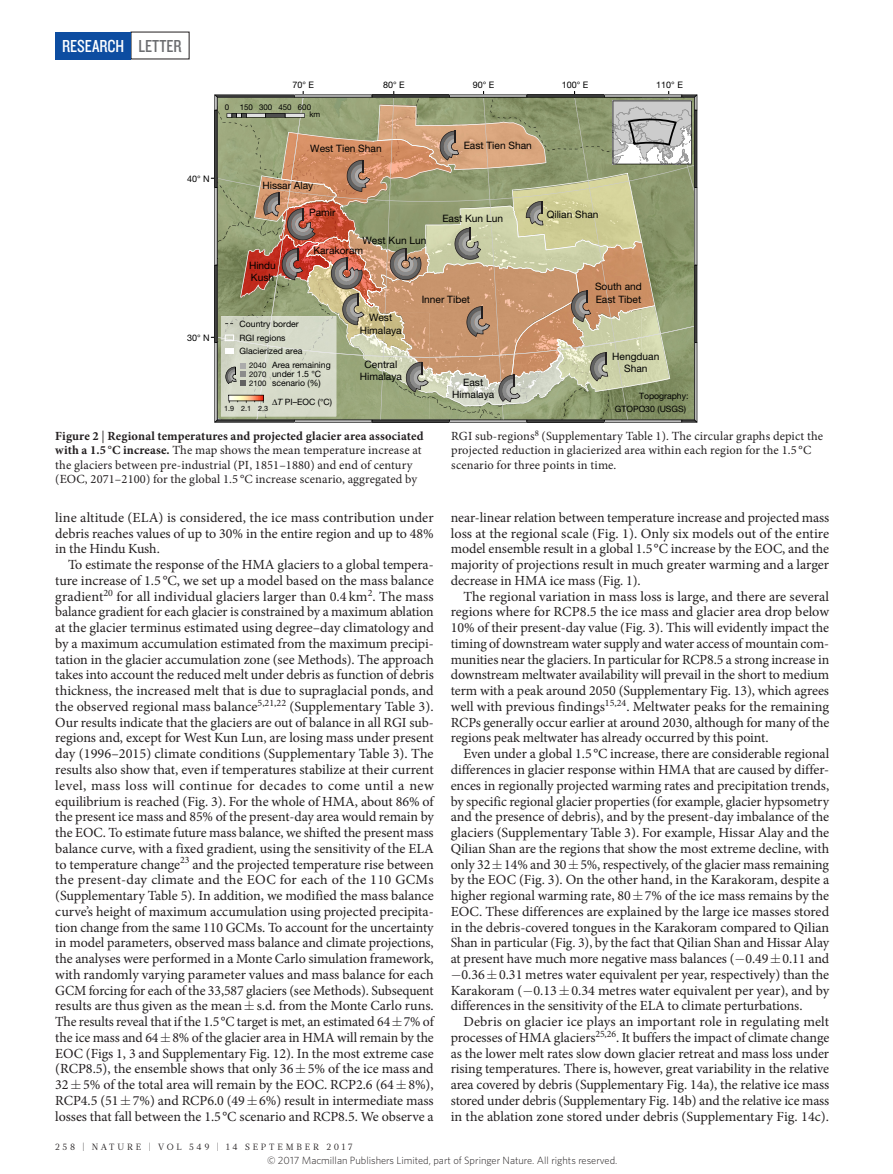
<style>
.page{position:relative;width:893px;height:1174px;background:#fff}
.page>*{position:absolute;margin:0;border:0;box-sizing:border-box;transform-origin:0 0}
.t1{font:18px "Knockout 29 Junior Ltweight";color:#fff}
.t2{font:13.95px/15.8px "Minion Pro";letter-spacing:-.005em;color:#231f20;text-align:justify}
.t3{font:12.45px/14.2px "Minion Pro";letter-spacing:.01em;color:#231f20}
.t4{font:300 10.5px "Whitney";color:#231f20}
.t5{font:10.2px/12.1px "Helvetica Neue LT Std";color:#000;text-align:center}
.t6{font:9px "Glosa Math";letter-spacing:.3em;color:#231f20}
.t7{font:9px "Helvetica Neue LT Std";color:#000}
.t8{font:8.7px/9px "Helvetica Neue LT Std";color:#000}
.t9{font:7.95px "Helvetica Neue LT Std";color:#000}
.t10{font:7.65px/8.6px "Helvetica Neue LT Std";color:#000;text-align:justify}
.t11{font:7.2px "Helvetica Neue LT Std";color:#000}
.s1{color:#6c6d70}
.s2{font-style:italic}
.s3{font-weight:700}
</style>
<div class="page">
<div style="left:55px;top:32px;width:76px;height:27px;background:#0d4da1"></div>
<svg style="left:211px;top:91px;width:486px;height:331px;background:#b2a684"></svg>
<p class="t1" style="left:62px;top:34px;width:121px">RESEARCH <span class="s1">LETTER</span></p>
<p class="t7" style="left:187px;top:173px;width:24px">40° N</p>
<p class="t7" style="left:187px;top:332px;width:24px">30° N</p>
<p class="t7" style="left:292px;top:80px;width:23px">70° E</p>
<p class="t7" style="left:383px;top:80px;width:23px">80° E</p>
<p class="t7" style="left:473px;top:80px;width:23px">90° E</p>
<p class="t7" style="left:562px;top:80px;width:28px">100° E</p>
<p class="t7" style="left:656px;top:80px;width:28px">110° E</p>
<p class="t9" style="left:225px;top:102px;width:6px">0</p>
<p class="t9" style="left:278px;top:102px;width:34px">450 600</p>
<p class="t9" style="left:240px;top:102px;width:34px">150 300</p>
<p class="t9" style="left:309px;top:110px;width:12px">km</p>
<p class="t5" style="left:310px;top:142px;width:73px">West Tien Shan</p>
<p class="t5" style="left:262px;top:179px;width:52px">Hissar Alay</p>
<p class="t5" style="left:309px;top:206px;width:28px">Pamir</p>
<p class="t5" style="left:363px;top:234px;width:65px">West Kun Lun</p>
<p class="t5" style="left:249px;top:259px;width:28px;text-align:left">Hindu<br>Kush</p>
<p class="t5" style="left:313px;top:244px;width:51px">Karakoram</p>
<p class="t5" style="left:464px;top:139px;width:70px">East Tien Shan</p>
<p class="t5" style="left:442px;top:212px;width:62px">East Kun Lun</p>
<p class="t5" style="left:422px;top:293px;width:50px">Inner Tibet</p>
<p class="t5" style="left:547px;top:208px;width:53px">Qilian Shan</p>
<p class="t5" style="left:595px;top:280px;width:48px;text-align:left">South and<br>East Tibet</p>
<p class="t5" style="left:360px;top:311px;width:43px">West<br>Himalaya</p>
<p class="t8" style="left:240px;top:317px;width:64px;line-height:13.4px">Country border<br>RGI regions<br>Glacierized area</p>
<p class="t5" style="left:612px;top:350px;width:49px">Hengduan<br>Shan</p>
<p class="t5" style="left:360px;top:358px;width:43px">Central<br>Himalaya</p>
<p class="t10" style="left:249px;top:361px;width:19px">2040<br>2070<br>2100</p>
<p class="t8" style="left:272px;top:360px;width:60px">Area remaining under 1.5 °C scenario (%)</p>
<p class="t5" style="left:452px;top:376px;width:43px">East<br>Himalaya</p>
<p class="t8" style="left:639px;top:391px;width:51px">Topography:</p>
<p class="t8" style="left:277px;top:397px;width:56px"><span class="s2">T</span> PI–EOC (°C)</p>
<p class="t11" style="left:224px;top:404px;width:12px">1.9</p>
<p class="t11" style="left:258px;top:404px;width:12px">2.3</p>
<p class="t11" style="left:241px;top:404px;width:12px">2.1</p>
<p class="t8" style="left:615px;top:405px;width:73px">GTOPO30 (USGS)</p>
<p class="t3" style="left:55px;top:429px;width:370px"><span class="s3">Figure 2</span> | <span class="s3">Regional temperatures and projected glacier area associated with a 1.5 °C increase.</span> The map shows the mean temperature increase at the glaciers between pre-industrial (PI, 1851–1880) and end of century (EOC, 2071–2100) for the global 1.5 °C increase scenario, aggregated by</p>
<p class="t3" style="left:451px;top:429px;width:373px">RGI sub-regions<sup>8</sup> (Supplementary Table 1). The circular graphs depict the projected reduction in glacierized area within each region for the 1.5 °C scenario for three points in time.</p>
<p class="t2" style="left:55px;top:509px;width:380px">line altitude (ELA) is considered, the ice mass contribution under debris reaches values of up to 30% in the entire region and up to 48% in the Hindu Kush.</p>
<p class="t2" style="left:55px;top:557px;width:380px;text-indent:13px">To estimate the response of the HMA glaciers to a global tempera&shy;ture increase of 1.5 °C, we set up a model based on the mass balance gradient<sup>20</sup> for all individual glaciers larger than 0.4 km<sup>2</sup>. The mass balance gradient for each glacier is constrained by a maximum ablation at the glacier terminus estimated using degree–day climatology and by a maximum accumulation estimated from the maximum precipi&shy;tation in the glacier accumulation zone (see Methods). The approach takes into account the reduced melt under debris as function of debris thickness, the increased melt that is due to supraglacial ponds, and the observed regional mass balance<sup>5,21,22</sup> (Supplementary Table 3).<br>Our results indicate that the glaciers are out of balance in all RGI sub&shy;regions and, except for West Kun Lun, are losing mass under present day (1996–2015) climate conditions (Supplementary Table 3). The results also show that, even if temperatures stabilize at their current level, mass loss will continue for decades to come until a new equilibrium is reached (Fig. 3). For the whole of HMA, about 86% of the present ice mass and 85% of the present-day area would remain by the EOC. To estimate future mass balance, we shifted the present mass balance curve, with a fixed gradient, using the sensitivity of the ELA to temperature change<sup>23</sup> and the projected temperature rise between the present-day climate and the EOC for each of the 110 GCMs (Supplementary Table 5). In addition, we modified the mass balance curve’s height of maximum accumulation using projected precipita&shy;tion change from the same 110 GCMs. To account for the uncertainty in model parameters, observed mass balance and climate projections, the analyses were performed in a Monte Carlo simulation framework, with randomly varying parameter values and mass balance for each GCM forcing for each of the 33,587 glaciers (see Methods). Subsequent results are thus given as the mean s.d. from the Monte Carlo runs.<br>The results reveal that if the 1.5°C target is met, an estimated 64 7% of the ice mass and 64 8% of the glacier area in HMA will remain by the EOC (Figs 1, 3 and Supplementary Fig. 12). In the most extreme case (RCP8.5), the ensemble shows that only 36 5% of the ice mass and 32 5% of the total area will remain by the EOC. RCP2.6 (64 8%), RCP4.5 (51 7%) and RCP6.0 (49 6%) result in intermediate mass losses that fall between the 1.5°C scenario and RCP8.5. We observe a</p>
<p class="t6" style="left:55px;top:1141px;width:80px">258 | NATURE</p>
<p class="t6" style="left:149px;top:1141px;width:205px">| VOL 549 | 14 SEPTEMBER 2017</p>
<p class="t2" style="left:451px;top:509px;width:380px">near-linear relation between temperature increase and projected mass loss at the regional scale (Fig. 1). Only six models out of the entire model ensemble result in a global 1.5°C increase by the EOC, and the majority of projections result in much greater warming and a larger decrease in HMA ice mass (Fig. 1).</p>
<p class="t2" style="left:451px;top:588px;width:380px;text-indent:13px">The regional variation in mass loss is large, and there are several regions where for RCP8.5 the ice mass and glacier area drop below 10% of their present-day value (Fig. 3). This will evidently impact the timing of downstream water supply and water access of mountain com&shy;munities near the glaciers. In particular for RCP8.5 a strong increase in downstream meltwater availability will prevail in the short to medium term with a peak around 2050 (Supplementary Fig. 13), which agrees well with previous findings<sup>15,24</sup>. Meltwater peaks for the remaining RCPs generally occur earlier at around 2030, although for many of the regions peak meltwater has already occurred by this point.</p>
<p class="t2" style="left:451px;top:746px;width:380px;text-indent:13px">Even under a global 1.5°C increase, there are considerable regional differences in glacier response within HMA that are caused by differ&shy;ences in regionally projected warming rates and precipitation trends, by specific regional glacier properties (for example, glacier hypsometry and the presence of debris), and by the present-day imbalance of the glaciers (Supplementary Table 3). For example, Hissar Alay and the Qilian Shan are the regions that show the most extreme decline, with only 32 14% and 30 5%, respectively, of the glacier mass remaining by the EOC (Fig. 3). On the other hand, in the Karakoram, despite a higher regional warming rate, 80 7% of the ice mass remains by the EOC. These differences are explained by the large ice masses stored in the debris-covered tongues in the Karakoram compared to Qilian Shan in particular (Fig. 3), by the fact that Qilian Shan and Hissar Alay at present have much more negative mass balances (−0.49 0.11 and −0.36 0.31 metres water equivalent per year, respectively) than the Karakoram (−0.13 0.34 metres water equivalent per year), and by differences in the sensitivity of the ELA to climate perturbations.</p>
<p class="t2" style="left:451px;top:1013px;width:380px;text-indent:13px">Debris on glacier ice plays an important role in regulating melt processes of HMA glaciers<sup>25,26</sup>. It buffers the impact of climate change as the lower melt rates slow down glacier retreat and mass loss under rising temperatures. There is, however, great variability in the relative area covered by debris (Supplementary Fig. 14a), the relative ice mass stored under debris (Supplementary Fig. 14b) and the relative ice mass in the ablation zone stored under debris (Supplementary Fig. 14c).</p>
<p class="t4" style="left:267px;top:1153px;width:352px">© 2017 Macmillan Publishers Limited, part of Springer Nature. All rights reserved.</p>
</div>
